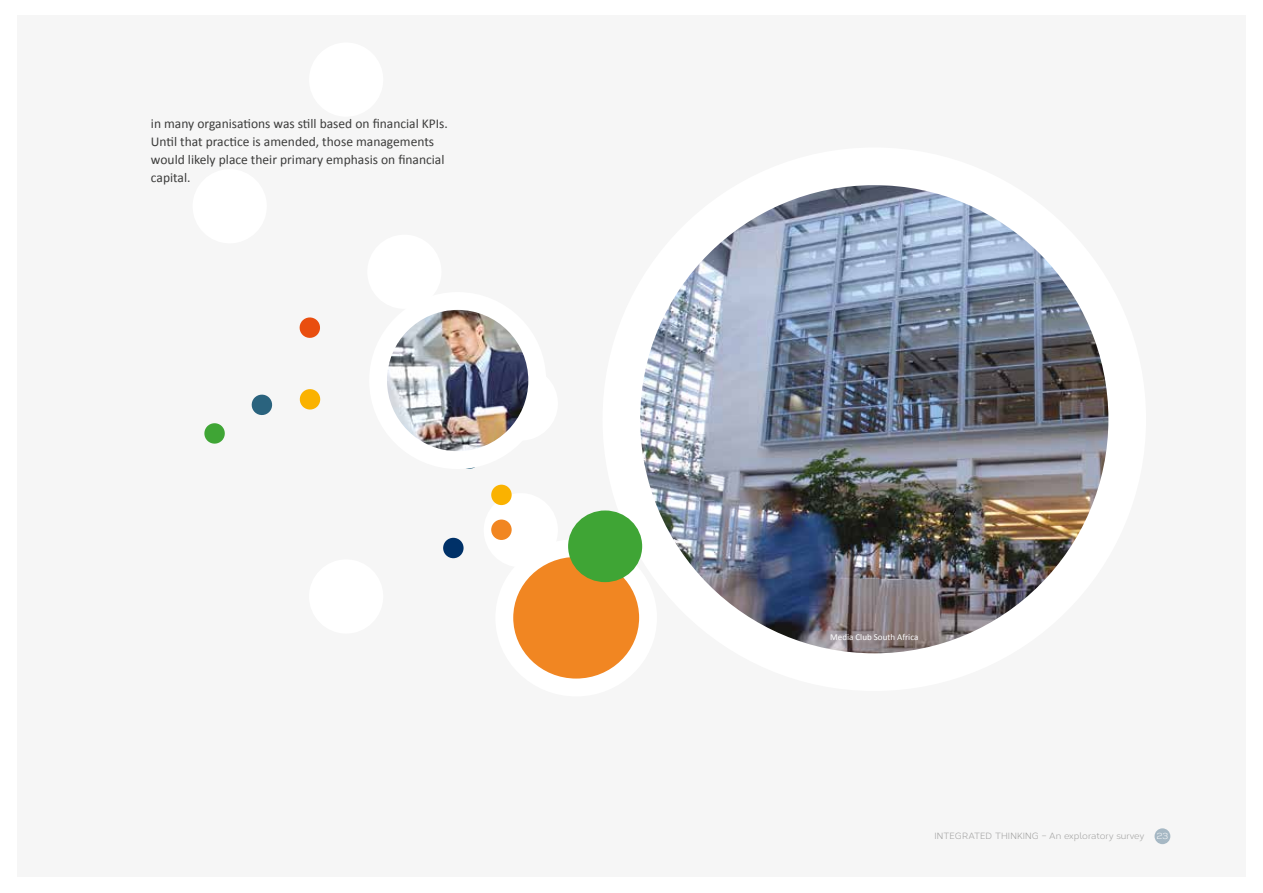
<style>
.page{position:relative;width:1263px;height:893px;background:#fff}
.page>*{position:absolute;margin:0;border:0;box-sizing:border-box;transform-origin:0 0}
.t1{font:13.5px/18px "Calibri";color:#3c3c3b}
.t2{font:9px "Corbert";color:#9d9d9c}
.t3{font:9px "Calibri";color:#fff}
.t4{font:9px "Corbert";color:#fff}
</style>
<div class="page">
<div style="left:17px;top:16px;width:1229px;height:861px;background:#f6f6f6"></div>
<div style="left:1154px;top:828px;width:16px;height:16px;background:#a6b8c4;border-radius:50%"></div>
<div style="left:484px;top:366px;width:74px;height:75px;background:#fff;border-radius:50%"></div>
<div style="left:484px;top:493px;width:74px;height:74px;background:#fff;border-radius:50%"></div>
<div style="left:367px;top:235px;width:74px;height:74px;background:#fff;border-radius:50%"></div>
<div style="left:309px;top:43px;width:74px;height:74px;background:#fff;border-radius:50%"></div>
<div style="left:309px;top:559px;width:74px;height:75px;background:#fff;border-radius:50%"></div>
<div style="left:193px;top:169px;width:74px;height:74px;background:#fff;border-radius:50%"></div>
<img style="left:621px;top:166px;width:506px;height:506px;border-radius:253px">
<div style="left:602px;top:147px;width:544px;height:544px;border:38px solid #fff;border-radius:50%"></div>
<div style="left:504px;top:548px;width:144px;height:139px;background:#f18622;border-radius:50%"></div>
<div style="left:495px;top:539px;width:162px;height:157px;border:18px solid #fff;border-radius:50%"></div>
<div style="left:568px;top:510px;width:74px;height:72px;background:#3fa535;border-radius:50%"></div>
<div style="left:491px;top:485px;width:21px;height:20px;background:#fab200;border-radius:50%"></div>
<div style="left:491px;top:519px;width:21px;height:21px;background:#f18622;border-radius:50%"></div>
<div style="left:459px;top:448px;width:21px;height:21px;background:#c2d1d9;border-radius:50%"></div>
<div style="left:443px;top:538px;width:21px;height:20px;background:#003168;border-radius:50%"></div>
<img style="left:388px;top:311px;width:139px;height:139px">
<div style="left:369px;top:292px;width:177px;height:177px;border:18px solid #fff;border-radius:50%"></div>
<svg style="left:299px;top:389px;width:22px;height:21px"></svg>
<svg style="left:251px;top:394px;width:22px;height:21px"></svg>
<svg style="left:204px;top:423px;width:21px;height:21px"></svg>
<svg style="left:299px;top:317px;width:21px;height:21px"></svg>
<p class="t1" style="left:151px;top:114px;width:298px">in many organisations was still based on financial KPIs.<br>Until that practice is amended, those managements would likely place their primary emphasis on financial capital.</p>
<p class="t3" style="left:830px;top:631px;width:90px">Media Club South Africa</p>
<p class="t2" style="left:934px;top:829px;width:211px">INTEGRATED THINKING – An exploratory survey</p>
<p class="t4" style="left:1157px;top:829px;width:13px">23</p>
</div>
